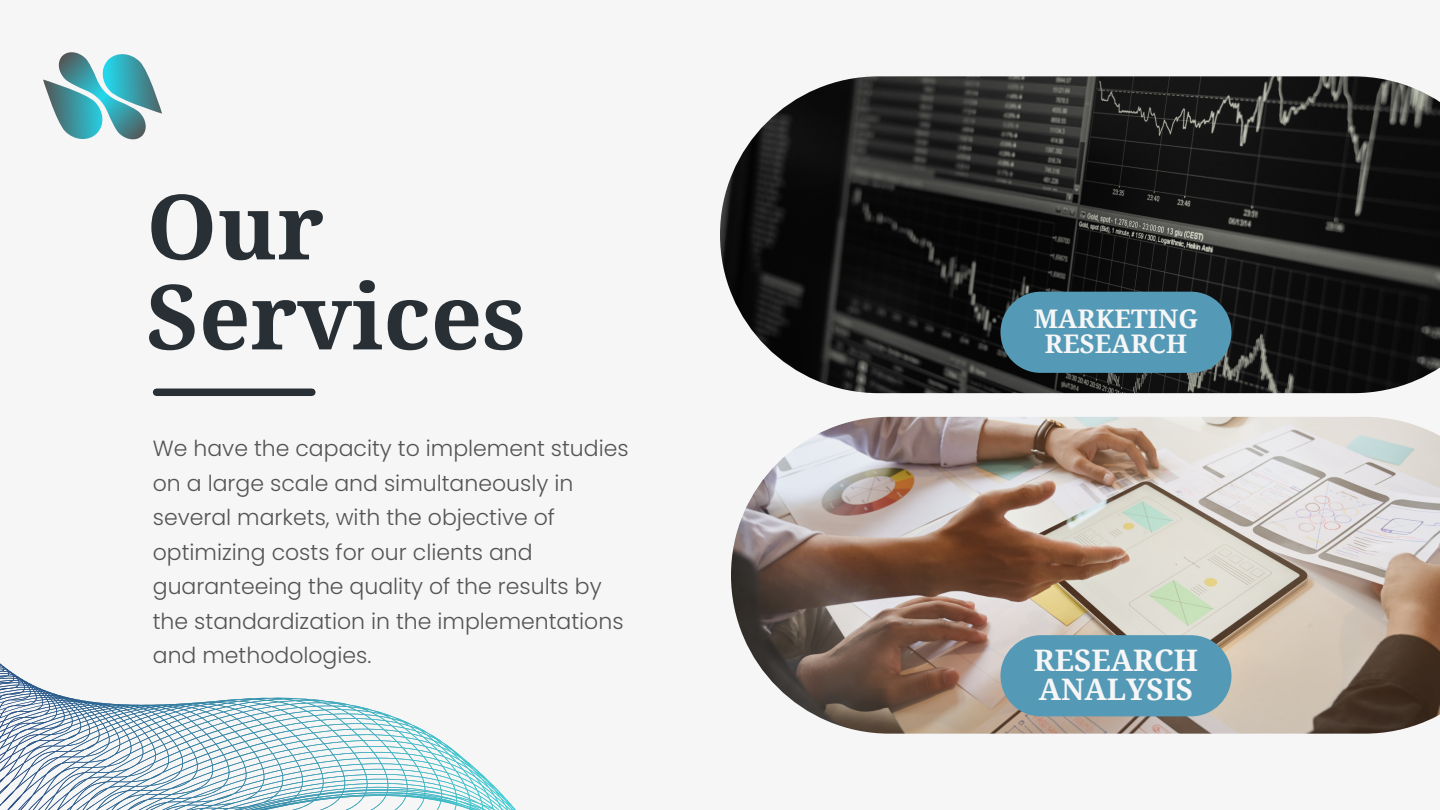
<style>
.page{position:relative;width:1440px;height:810px;background:#f6f6f6}
.page>*{position:absolute;margin:0;border:0;box-sizing:border-box;transform-origin:0 0}
.t1{font:700 90px/90px "Droid Serif";color:#283035}
.t2{font:700 29.6px/29.2px "Droid Serif";color:#f6f6f6}
.t3{font:700 25.7px/25.5px "Droid Serif";color:#f6f6f6;text-align:center}
.t4{font:300 22px/34.5px "Poppins";color:#545454}
</style>
<div class="page">
<div style="left:157px;top:389px;width:155px;height:7px;background:#283035"></div>
<img style="left:720px;top:76px;width:720px;height:317px">
<img style="left:731px;top:417px;width:709px;height:317px">
<svg style="left:0;top:663px;width:516px;height:147px"></svg>
<svg style="left:43px;top:52px;width:119px;height:88px"></svg>
<div style="left:1001px;top:292px;width:231px;height:81px;background:#549ab6;border-radius:41px"></div>
<div style="left:1001px;top:635px;width:231px;height:82px;background:#549ab6;border-radius:41px"></div>
<h1 class="t1" style="left:146px;top:183px;width:381px">Our<br>Services</h1>
<p class="t4" style="left:153px;top:431px;width:477px">We have the capacity to implement studies on a large scale and simultaneously in several markets, with the objective of optimizing costs for our clients and guaranteeing the quality of the results by the standardization in the implementations and methodologies.</p>
<p class="t3" style="left:1034px;top:306px;width:166px">MARKETING<br>RESEARCH</p>
<h2 class="t2" style="left:1034px;top:646px;width:166px">RESEARCH<br>ANALYSIS</h2>
</div>
